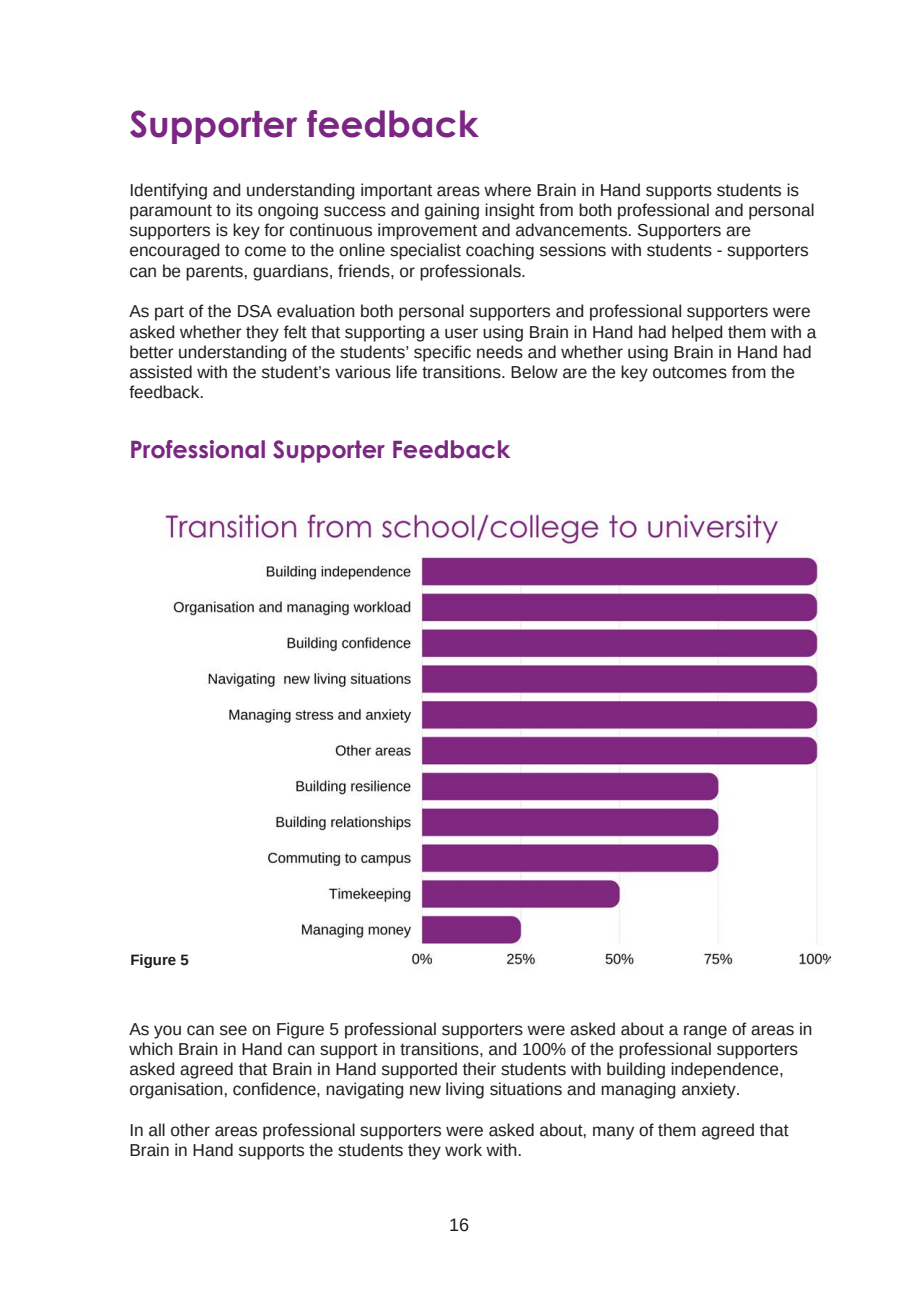
<style>
.page{position:relative;width:918px;height:1289px;background:#fff}
.page>*{position:absolute;margin:0;border:0;box-sizing:border-box;transform-origin:0 0}
.t1{font:700 36px "Century Gothic Pro";color:#7b2682}
.t2{font:700 24px "Century Gothic Pro";color:#7b2682}
.t3{font:18px "Arimo";color:#1d1d1b}
.t4{font:17.25px/20.2px "Arimo";color:#1d1d1b}
.t5{font:700 15px "Arimo";color:#1d1d1b}
</style>
<div class="page">
<img style="left:165px;top:513px;width:665px;height:454px">
<p class="t1" style="left:129px;top:111px;width:351px">Supporter feedback</p>
<p class="t4" style="left:129px;top:179px;width:687px">Identifying and understanding important areas where Brain in Hand supports students is paramount to its ongoing success and gaining insight from both professional and personal supporters is key for continuous improvement and advancements. Supporters are encouraged to come to the online specialist coaching sessions with students - supporters can be parents, guardians, friends, or professionals.</p>
<p class="t4" style="left:129px;top:301px;width:688px">As part of the DSA evaluation both personal supporters and professional supporters were asked whether they felt that supporting a user using Brain in Hand had helped them with a better understanding of the students’ specific needs and whether using Brain in Hand had assisted with the student’s various life transitions. Below are the key outcomes from the feedback.</p>
<p class="t2" style="left:129px;top:440px;width:383px">Professional Supporter Feedback</p>
<p class="t5" style="left:130px;top:951px;width:60px">Figure 5</p>
<p class="t4" style="left:129px;top:1018px;width:685px">As you can see on Figure 5 professional supporters were asked about a range of areas in which Brain in Hand can support in transitions, and 100% of the professional supporters asked agreed that Brain in Hand supported their students with building independence, organisation, confidence, navigating new living situations and managing anxiety.</p>
<p class="t4" style="left:129px;top:1119px;width:661px">In all other areas professional supporters were asked about, many of them agreed that<br>Brain in Hand supports the students they work with.</p>
<p class="t3" style="left:449px;top:1213px;width:22px">16</p>
</div>
